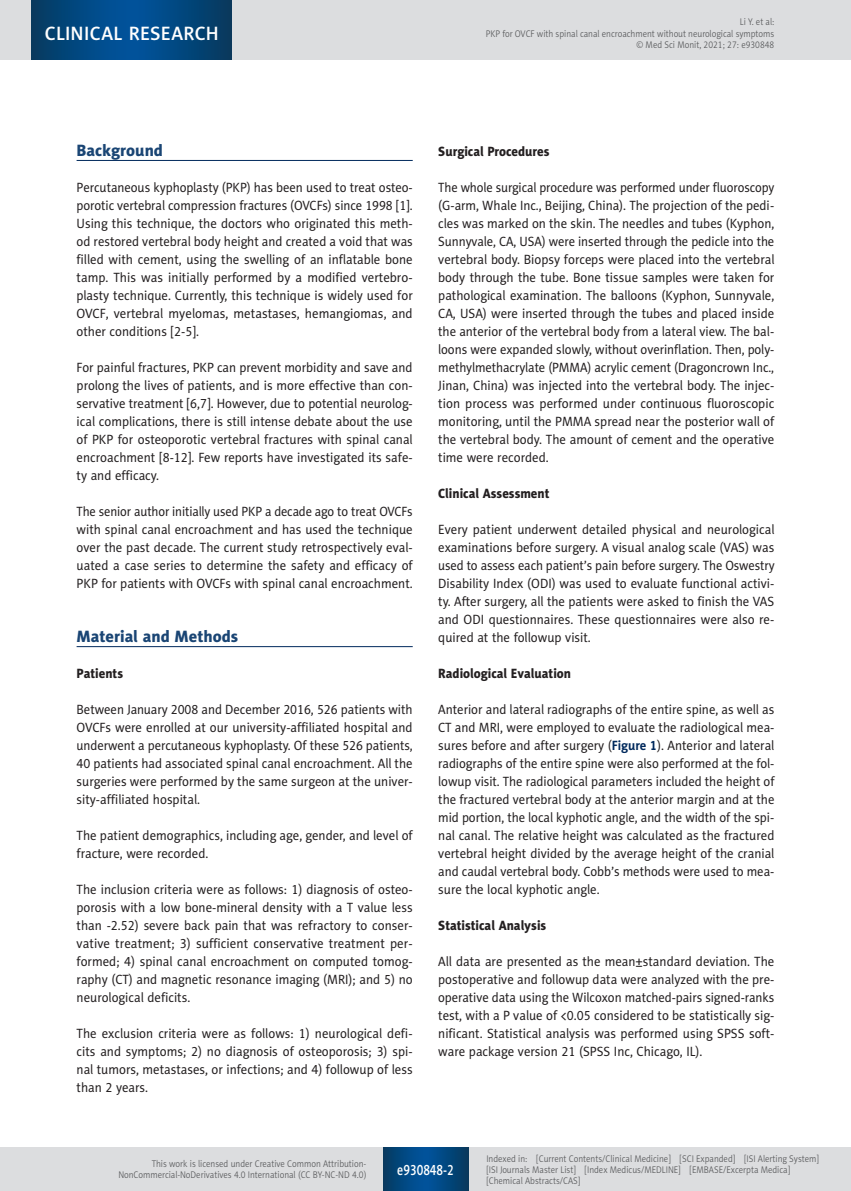
<style>
.page{position:relative;width:851px;height:1191px;background:#fff}
.page>*{position:absolute;margin:0;border:0;box-sizing:border-box;transform-origin:0 0}
.t1{font:19.5px "Naomi Sans EFN Medium";letter-spacing:.015em;color:#fff}
.MSM_Headline_1{font:16.5px "Naomi Sans EFN Heavy";color:#1a4574}
.MSM_e-PAGINA{font:15px "Naomi Sans EFN Medium";color:#fff;scale:.8 1}
.MSM_Body{font:13.5px/18px "Naomi Sans EFN";color:#231f20;text-align:justify;scale:.95 1}
.MSM_Body-2{font:13.5px/18px "Naomi Sans EFN";color:#231f20;text-align:justify;scale:.93 1}
.MSM_Body-3{font:13.5px/18px "Naomi Sans EFN";color:#231f20;text-align:justify;scale:.94 1}
.MSM_Headline_2{font:13.5px "Naomi Sans EFN Heavy";color:#231f20;scale:.95 1}
.MSM_pagina_sygnatura{font:9.75px/11.2px "Naomi Sans EFN Light";color:#57585a;scale:.9 1}
.MSM_pagina_zywa{font:9.75px/11.2px "Naomi Sans EFN Light";color:#57585a;text-align:right;scale:.9 1}
.s1{font-weight:700;color:#00295c}
</style>
<div class="page">
<hr style="left:77px;top:160px;width:335px;height:1px;background:#00295c">
<hr style="left:77px;top:646px;width:335px;height:1px;background:#00295c">
<div style="left:0;top:1148px;width:850px;height:43px;background:#dcdddf"></div>
<svg style="left:383px;top:1147px;width:85px;height:43px;background:#02477e"></svg>
<div style="left:0;top:0;width:850px;height:60px;background:#dcdddf"></div>
<hr style="left:850px;top:0;width:1px;height:60px;background:#dcdddf">
<svg style="left:32px;top:0;width:200px;height:60px;background:#02477e"></svg>
<h1 class="t1" style="left:45px;top:22px;width:175px">CLINICAL RESEARCH</h1>
<p class="MSM_pagina_zywa" style="left:485px;top:16px;width:322px">Li Y. et al:<br>PKP for OVCF with spinal canal encroachment without neurological symptoms</p>
<p class="MSM_pagina_sygnatura" style="left:636px;top:39px;width:154px">© Med Sci Monit, 2021; 27: e930848</p>
<p class="MSM_Headline_1" style="left:77px;top:140px;width:88px">Background</p>
<p class="MSM_Body-3" style="left:77px;top:178px;width:359px">Percutaneous kyphoplasty (PKP) has been used to treat osteo&shy;porotic vertebral compression fractures (OVCFs) since 1998 [1].<br>Using this technique, the doctors who originated this meth&shy;od restored vertebral body height and created a void that was filled with cement, using the swelling of an inflatable bone tamp. This was initially performed by a modified vertebro&shy;plasty technique. Currently, this technique is widely used for OVCF, vertebral myelomas, metastases, hemangiomas, and other conditions [2-5].</p>
<p class="MSM_Body" style="left:77px;top:358px;width:355px">For painful fractures, PKP can prevent morbidity and save and prolong the lives of patients, and is more effective than con&shy;servative treatment [6,7]. However, due to potential neurolog&shy;ical complications, there is still intense debate about the use of PKP for osteoporotic vertebral fractures with spinal canal encroachment [8-12]. Few reports have investigated its safe&shy;ty and efficacy.</p>
<p class="MSM_Body-2" style="left:77px;top:502px;width:363px">The senior author initially used PKP a decade ago to treat OVCFs with spinal canal encroachment and has used the technique over the past decade. The current study retrospectively eval&shy;uated a case series to determine the safety and efficacy of PKP for patients with OVCFs with spinal canal encroachment.</p>
<p class="MSM_Headline_1" style="left:77px;top:626px;width:163px">Material and Methods</p>
<p class="MSM_Headline_2" style="left:77px;top:665px;width:50px">Patients</p>
<p class="MSM_Body-3" style="left:77px;top:700px;width:359px">Between January 2008 and December 2016, 526 patients with OVCFs were enrolled at our university-affiliated hospital and underwent a percutaneous kyphoplasty. Of these 526 patients, 40 patients had associated spinal canal encroachment. All the surgeries were performed by the same surgeon at the univer&shy;sity-affiliated hospital.</p>
<p class="MSM_Body" style="left:77px;top:826px;width:355px">The patient demographics, including age, gender, and level of fracture, were recorded.</p>
<p class="MSM_Body" style="left:77px;top:880px;width:355px">The inclusion criteria were as follows: 1) diagnosis of osteo&shy;porosis with a low bone-mineral density with a T value less than -2.52) severe back pain that was refractory to conser&shy;vative treatment; 3) sufficient conservative treatment per&shy;formed; 4) spinal canal encroachment on computed tomog&shy;raphy (CT) and magnetic resonance imaging (MRI); and 5) no neurological deficits.</p>
<p class="MSM_Body" style="left:77px;top:1024px;width:355px">The exclusion criteria were as follows: 1) neurological defi&shy;cits and symptoms; 2) no diagnosis of osteoporosis; 3) spi&shy;nal tumors, metastases, or infections; and 4) followup of less than 2 years.</p>
<p class="MSM_Headline_2" style="left:438px;top:143px;width:118px">Surgical Procedures</p>
<p class="MSM_Body-2" style="left:438px;top:178px;width:363px">The whole surgical procedure was performed under fluoroscopy (G-arm, Whale Inc., Beijing, China). The projection of the pedi&shy;cles was marked on the skin. The needles and tubes (Kyphon, Sunnyvale, CA, USA) were inserted through the pedicle into the vertebral body. Biopsy forceps were placed into the vertebral body through the tube. Bone tissue samples were taken for pathological examination. The balloons (Kyphon, Sunnyvale, CA, USA) were inserted through the tubes and placed inside the anterior of the vertebral body from a lateral view. The bal&shy;loons were expanded slowly, without overinflation. Then, poly&shy;methylmethacrylate (PMMA) acrylic cement (Dragoncrown Inc., Jinan, China) was injected into the vertebral body. The injec&shy;tion process was performed under continuous fluoroscopic monitoring, until the PMMA spread near the posterior wall of the vertebral body. The amount of cement and the operative time were recorded.</p>
<p class="MSM_Headline_2" style="left:438px;top:485px;width:119px">Clinical Assessment</p>
<p class="MSM_Body" style="left:438px;top:520px;width:355px">Every patient underwent detailed physical and neurological examinations before surgery. A visual analog scale (VAS) was used to assess each patient’s pain before surgery. The Oswestry Disability Index (ODI) was used to evaluate functional activi&shy;ty. After surgery, all the patients were asked to finish the VAS and ODI questionnaires. These questionnaires were also re&shy;quired at the followup visit.</p>
<p class="MSM_Headline_2" style="left:438px;top:665px;width:141px">Radiological Evaluation</p>
<p class="MSM_Body" style="left:438px;top:700px;width:355px">Anterior and lateral radiographs of the entire spine, as well as CT and MRI, were employed to evaluate the radiological mea&shy;sures before and after surgery (<span class="s1">Figure 1</span>). Anterior and lateral radiographs of the entire spine were also performed at the fol&shy;lowup visit. The radiological parameters included the height of the fractured vertebral body at the anterior margin and at the mid portion, the local kyphotic angle, and the width of the spi&shy;nal canal. The relative height was calculated as the fractured vertebral height divided by the average height of the cranial and caudal vertebral body. Cobb’s methods were used to mea&shy;sure the local kyphotic angle.</p>
<p class="MSM_Headline_2" style="left:438px;top:917px;width:115px">Statistical Analysis</p>
<p class="MSM_Body" style="left:438px;top:952px;width:355px">All data are presented as the mean±standard deviation. The postoperative and followup data were analyzed with the pre&shy;operative data using the Wilcoxon matched-pairs signed-ranks test, with a P value of &lt;0.05 considered to be statistically sig&shy;nificant. Statistical analysis was performed using SPSS soft&shy;ware package version 21 (SPSS Inc, Chicago, IL).</p>
<p class="MSM_pagina_sygnatura" style="left:118px;top:1158px;width:277px;text-align:right">This work is licensed under Creative Common Attribution-<br>NonCommercial-NoDerivatives 4.0 International (CC BY-NC-ND 4.0)</p>
<p class="MSM_e-PAGINA" style="left:397px;top:1160px;width:72px">e930848-2</p>
<p class="MSM_pagina_sygnatura" style="left:486px;top:1152px;width:371px">Indexed in: [Current Contents/Clinical Medicine] [SCI Expanded] [ISI Alerting System] [ISI Journals Master List] [Index Medicus/MEDLINE] [EMBASE/Excerpta Medica] [Chemical Abstracts/CAS]</p>
</div>
